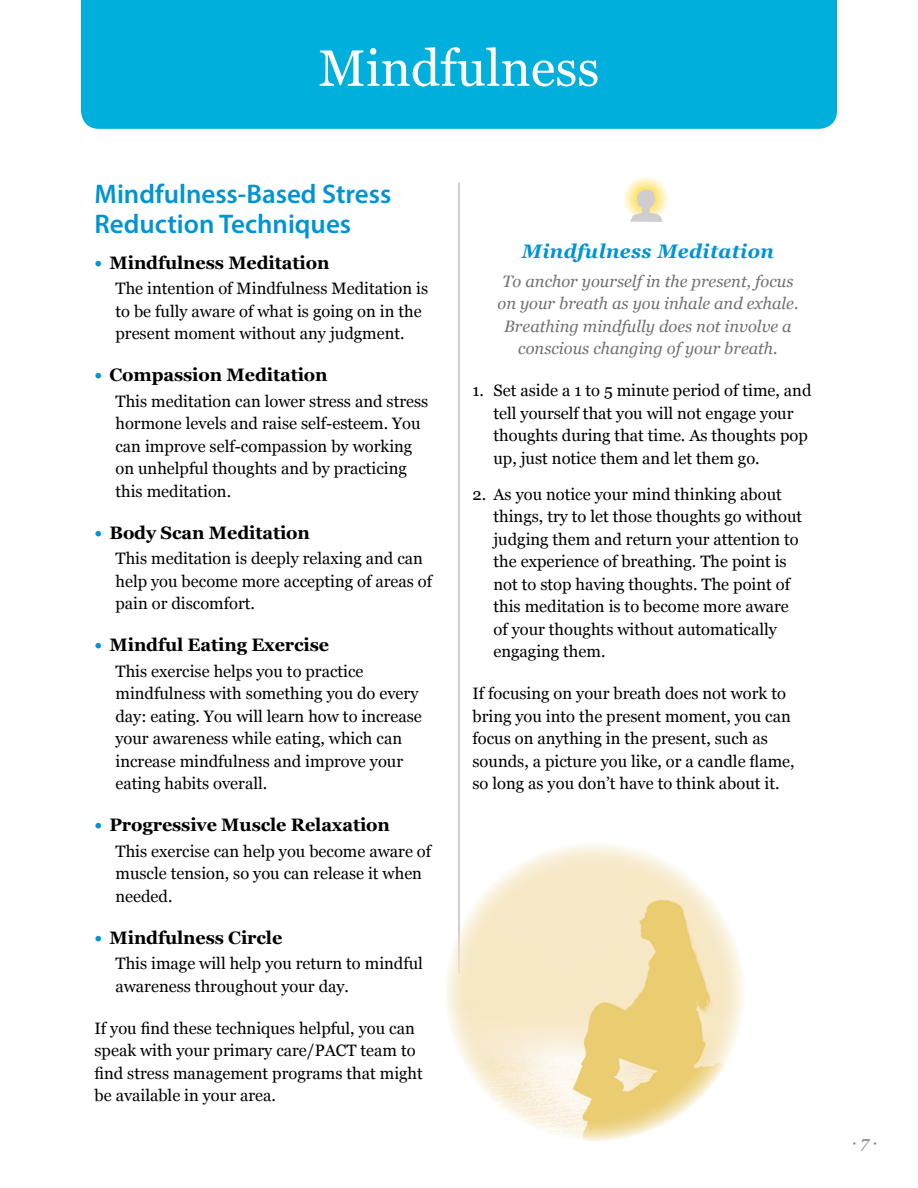
<style>
.page{position:relative;width:918px;height:1188px;background:#fff}
.page>*{position:absolute;margin:0;border:0;box-sizing:border-box;transform-origin:0 0}
.Chapter_Title{font:51px "Georgia";color:#fff}
.Subhead_1{font:600 27px/30px "Myriad Pro";color:#0194d3}
.meditation_subhead{font:italic 700 19.5px "Georgia";letter-spacing:.02em;color:#0194d3}
.georgia_bullet{font:700 18px "Georgia";letter-spacing:-.005em;color:#000}
.text_georgia{font:16.5px/22.5px "Georgia";color:#000}
.text_numbered_list{font:16.5px/22.5px "Georgia";color:#000}
.text_georgia-2{font:italic 16.5px/22.5px "Georgia";color:#717073;text-align:center}
.t1{font:italic 16.5px "Georgia";color:#7e7d81}
.s1{color:#0194d3}
</style>
<div class="page">
<hr style="left:459px;top:183px;width:1px;height:790px;background:#a1a1a4">
<div style="left:81px;top:0;width:756px;height:129px;background:#00afdb"></div>
<svg style="left:623px;top:175px;width:45px;height:46px"></svg>
<svg style="left:630px;top:189px;width:32px;height:33px"></svg>
<img style="left:446px;top:842px;width:299px;height:300px;border-radius:150px">
<p class="Chapter_Title" style="left:318px;top:37px;width:282px">Mindfulness</p>
<p class="Subhead_1" style="left:94px;top:178px;width:298px">Mindfulness-Based Stress<br>Reduction Techniques</p>
<p class="georgia_bullet" style="left:94px;top:251px;width:236px"><span class="s1">•</span> Mindfulness Meditation</p>
<p class="text_georgia" style="left:116px;top:278px;width:314px">The intention of Mindfulness Meditation is to be fully aware of what is going on in the present moment without any judgment.</p>
<p class="georgia_bullet" style="left:94px;top:363px;width:235px"><span class="s1">•</span> Compassion Meditation</p>
<p class="text_georgia" style="left:116px;top:390px;width:314px">This meditation can lower stress and stress hormone levels and raise self-esteem. You can improve self-compassion by working on unhelpful thoughts and by practicing this meditation.</p>
<p class="georgia_bullet" style="left:94px;top:521px;width:217px"><span class="s1">•</span> Body Scan Meditation</p>
<p class="text_georgia" style="left:116px;top:548px;width:318px">This meditation is deeply relaxing and can help you become more accepting of areas of pain or discomfort.</p>
<p class="georgia_bullet" style="left:94px;top:633px;width:236px"><span class="s1">•</span> Mindful Eating Exercise</p>
<p class="text_georgia" style="left:116px;top:660px;width:308px">This exercise helps you to practice mindfulness with something you do every day: eating. You will learn how to increase your awareness while eating, which can increase mindfulness and improve your eating habits overall.</p>
<p class="georgia_bullet" style="left:94px;top:813px;width:297px"><span class="s1">•</span> Progressive Muscle Relaxation</p>
<p class="text_georgia" style="left:116px;top:840px;width:317px">This exercise can help you become aware of muscle tension, so you can release it when needed.</p>
<p class="georgia_bullet" style="left:94px;top:926px;width:189px"><span class="s1">•</span> Mindfulness Circle</p>
<p class="text_georgia" style="left:116px;top:953px;width:309px">This image will help you return to mindful awareness throughout your day.</p>
<p class="text_georgia" style="left:94px;top:1017px;width:330px">If you find these techniques helpful, you can speak with your primary care/PACT team to find stress management programs that might be available in your area.</p>
<p class="meditation_subhead" style="left:522px;top:238px;width:254px">Mindfulness Meditation</p>
<p class="text_georgia-2" style="left:497px;top:270px;width:303px">To anchor yourself in the present, focus on your breath as you inhale and exhale.<br>Breathing mindfully does not involve a conscious changing of your breath.</p>
<p class="text_numbered_list" style="left:494px;top:380px;width:320px;text-indent:-21px">1. Set aside a 1 to 5 minute period of time, and tell yourself that you will not engage your thoughts during that time. As thoughts pop up, just notice them and let them go.</p>
<p class="text_numbered_list" style="left:494px;top:483px;width:310px;text-indent:-21px">2. As you notice your mind thinking about things, try to let those thoughts go without judging them and return your attention to the experience of breathing. The point is not to stop having thoughts. The point of this meditation is to become more aware of your thoughts without automatically engaging them.</p>
<p class="text_georgia" style="left:472px;top:683px;width:324px">If focusing on your breath does not work to bring you into the present moment, you can focus on anything in the present, such as sounds, a picture you like, or a candle flame, so long as you don’t have to think about it.</p>
<p class="t1" style="left:852px;top:1132px;width:27px">· 7 ·</p>
</div>
